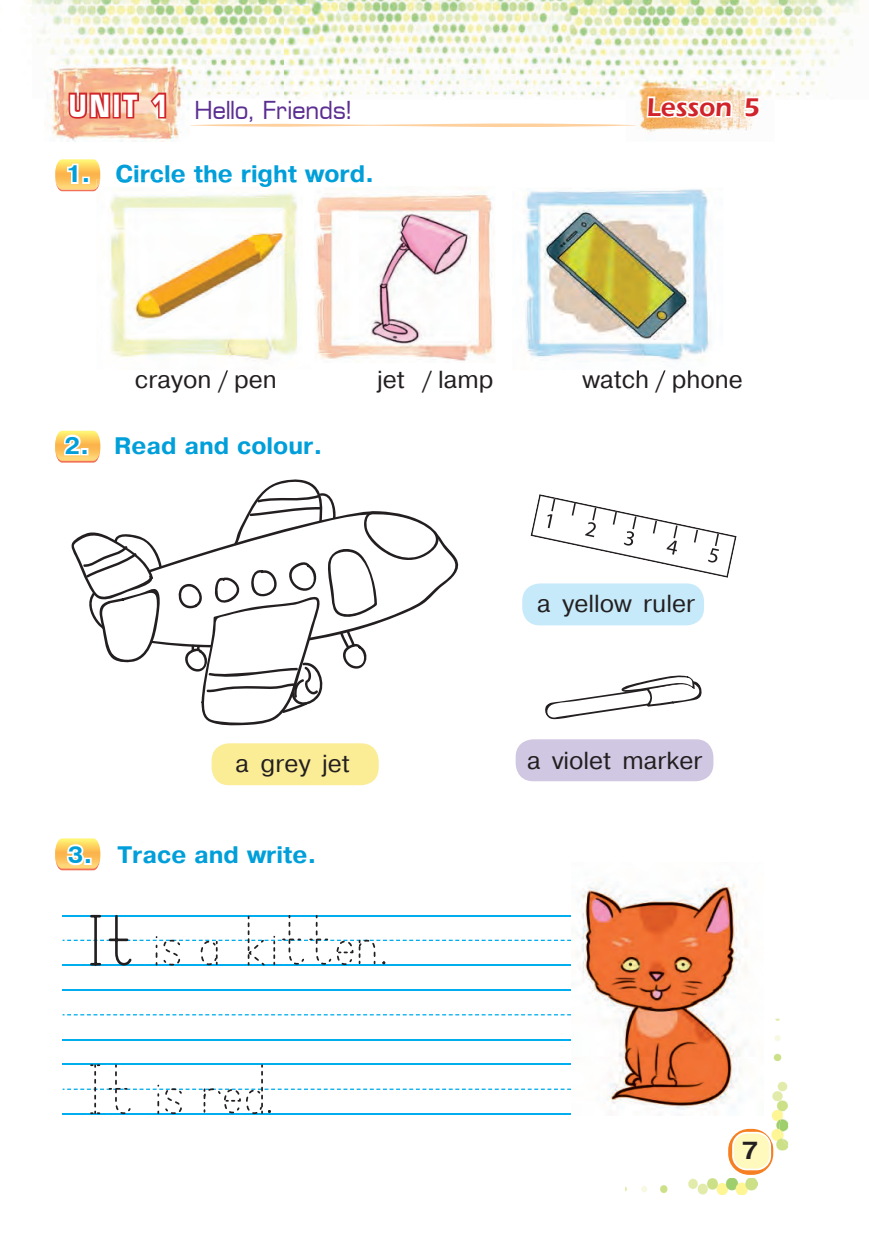
<style>
.page{position:relative;width:869px;height:1241px;background:#fff}
.page>*{position:absolute;margin:0;border:0;box-sizing:border-box;transform-origin:0 0}
.t1{font:29.75px "Euro Style Normal";letter-spacing:.05em;color:#5b2e91}
.t2{font:700 29.75px "Europe";color:#fff;scale:.78 1}
.t3{font:26.25px "Eras CE Black";color:#d1232a}
.t4{font:24.5px "Pragmatica CTT";color:#231f20}
.t5{font:700 24.5px "Pragmatica CTT";color:#231f20}
.t6{font:700 22.75px "Ukrainian Pragmatica";color:#009fda}
</style>
<div class="page">
<svg style="left:727px;top:1128px;width:45px;height:46px"></svg>
<img style="left:28px;top:0;width:162px;height:96px">
<img style="left:734px;top:0;width:126px;height:97px">
<img style="left:771px;top:1018px;width:16px;height:132px">
<svg style="left:731px;top:1131px;width:41px;height:39px;background:#fdecb9"></svg>
<img style="left:779px;top:1107px;width:8px;height:39px">
<img style="left:625px;top:1178px;width:131px;height:16px">
<img style="left:640px;top:69px;width:134px;height:63px">
<img style="left:45px;top:57px;width:144px;height:85px">
<svg style="left:67px;top:91px;width:45px;height:30px"></svg>
<div style="left:113px;top:93px;width:8px;height:25px;border:4px solid #d1232a"></div>
<svg style="left:120px;top:91px;width:21px;height:29px"></svg>
<svg style="left:148px;top:89px;width:20px;height:31px"></svg>
<svg style="left:741px;top:95px;width:21px;height:25px"></svg>
<svg style="left:55px;top:430px;width:45px;height:32px"></svg>
<img style="left:110px;top:193px;width:187px;height:168px">
<img style="left:100px;top:179px;width:213px;height:8px">
<svg style="left:55px;top:159px;width:45px;height:32px"></svg>
<img style="left:110px;top:209px;width:187px;height:131px">
<img style="left:314px;top:188px;width:181px;height:173px">
<img style="left:359px;top:207px;width:111px;height:149px">
<img style="left:524px;top:188px;width:187px;height:174px">
<img style="left:538px;top:203px;width:150px;height:136px">
<img style="left:616px;top:370px;width:75px;height:4px">
<svg style="left:55px;top:838px;width:45px;height:32px"></svg>
<div style="left:84px;top:857px;width:8px;height:7px;border:4px solid #fff"></div>
<div style="left:522px;top:583px;width:181px;height:42px;background:#c6eafa;border-radius:18px"></div>
<div style="left:211px;top:743px;width:167px;height:42px;background:#fbec96;border-radius:18px"></div>
<div style="left:515px;top:739px;width:198px;height:42px;background:#d0c7e2;border-radius:18px"></div>
<svg style="left:162px;top:540px;width:296px;height:106px"></svg>
<svg style="left:71px;top:532px;width:91px;height:131px"></svg>
<svg style="left:177px;top:479px;width:265px;height:246px"></svg>
<svg style="left:530px;top:494px;width:206px;height:83px"></svg>
<svg style="left:545px;top:675px;width:157px;height:44px"></svg>
<hr style="left:63px;top:989px;width:696px;height:1px;background:#00aeef">
<svg style="left:63px;top:1014px;width:508px;height:1px"></svg>
<hr style="left:63px;top:1038px;width:696px;height:2px;background:#00aeef">
<hr style="left:63px;top:1063px;width:696px;height:1px;background:#00aeef">
<hr style="left:63px;top:1113px;width:696px;height:1px;background:#00aeef">
<svg style="left:63px;top:914px;width:508px;height:51px"></svg>
<svg style="left:63px;top:1064px;width:508px;height:49px"></svg>
<img style="left:571px;top:879px;width:188px;height:236px">
<svg style="left:190px;top:0;width:544px;height:127px"></svg>
<p class="t2" style="left:69px;top:88px;width:129px">UNIT 1</p>
<p class="t3" style="left:646px;top:93px;width:115px">Lesson 5</p>
<p class="t1" style="left:196px;top:98px;width:156px">Hello, Friends!</p>
<p class="t6" style="left:66px;top:161px;width:310px">1. Circle the right word.</p>
<p class="t4" style="left:135px;top:365px;width:143px">crayon / pen</p>
<p class="t4" style="left:377px;top:365px;width:118px">jet / lamp</p>
<p class="t4" style="left:582px;top:365px;width:162px">watch / phone</p>
<p class="t6" style="left:64px;top:432px;width:259px">2. Read and colour.</p>
<p class="t4" style="left:537px;top:590px;width:159px">a yellow ruler</p>
<p class="t4" style="left:235px;top:749px;width:115px">a grey jet</p>
<p class="t4" style="left:527px;top:746px;width:177px">a violet marker</p>
<p class="t6" style="left:68px;top:842px;width:250px">3. Trace and write.</p>
<p class="t5" style="left:742px;top:1137px;width:17px">7</p>
</div>
